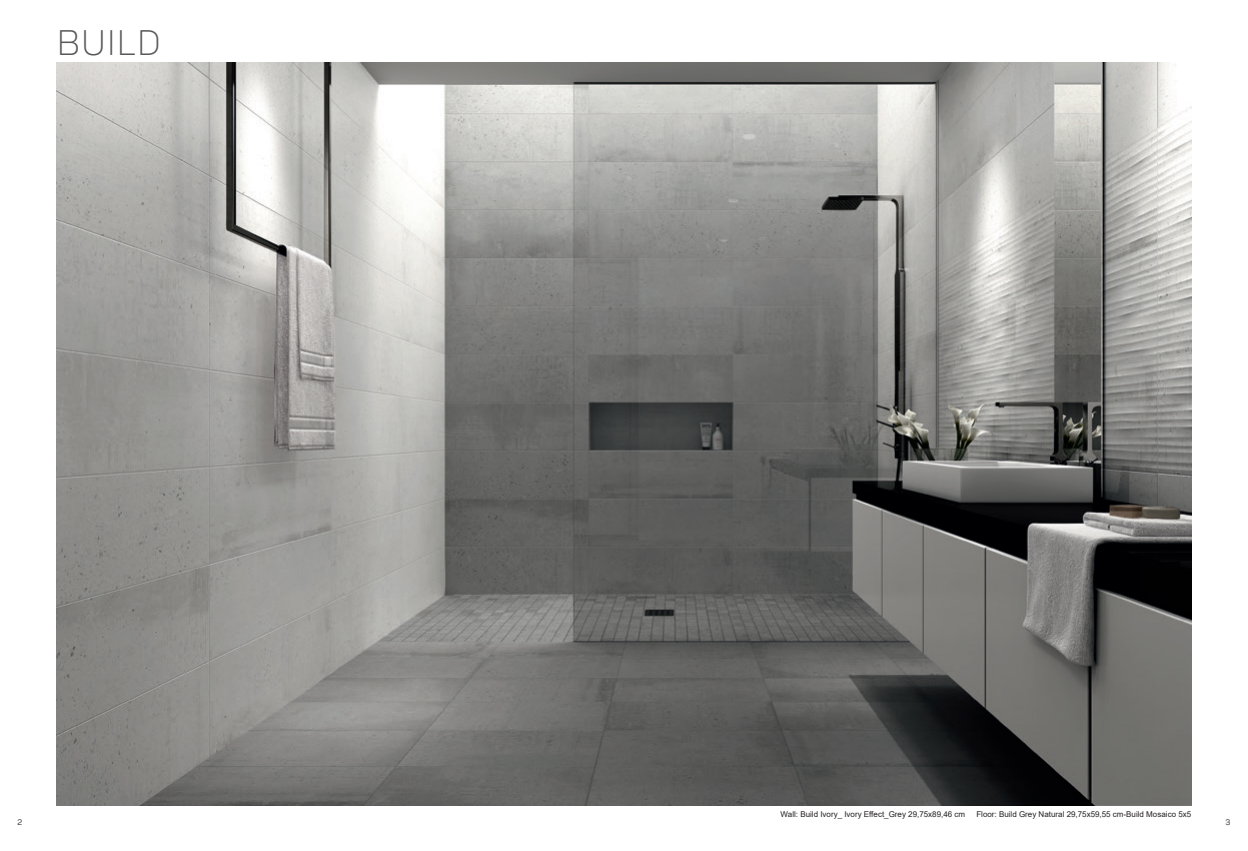
<style>
.page{position:relative;width:1248px;height:851px;background:#fff}
.page>*{position:absolute;margin:0;border:0;box-sizing:border-box;transform-origin:0 0}
.TITULO_INDICE_PANTON{font:300 35px "Panton Demo";color:#57585a}
.PIE_DE_PAGINA{font:8px "Arial";color:#231f20}
.t1{font:8px "Panton";color:#231f20}
</style>
<div class="page">
<img style="left:57px;top:62px;width:1134px;height:743px">
<p class="TITULO_INDICE_PANTON" style="left:57px;top:22px;width:105px">BUILD</p>
<p class="PIE_DE_PAGINA" style="left:780px;top:808px;width:186px">Wall: Build Ivory_ Ivory Effect_Grey 29,75x89,46 cm</p>
<p class="PIE_DE_PAGINA" style="left:976px;top:808px;width:216px">Floor: Build Grey Natural 29,75x59,55 cm-Build Mosaico 5x5</p>
<p class="t1" style="left:18px;top:817px;width:6px">2</p>
<p class="t1" style="left:1225px;top:817px;width:6px">3</p>
</div>
